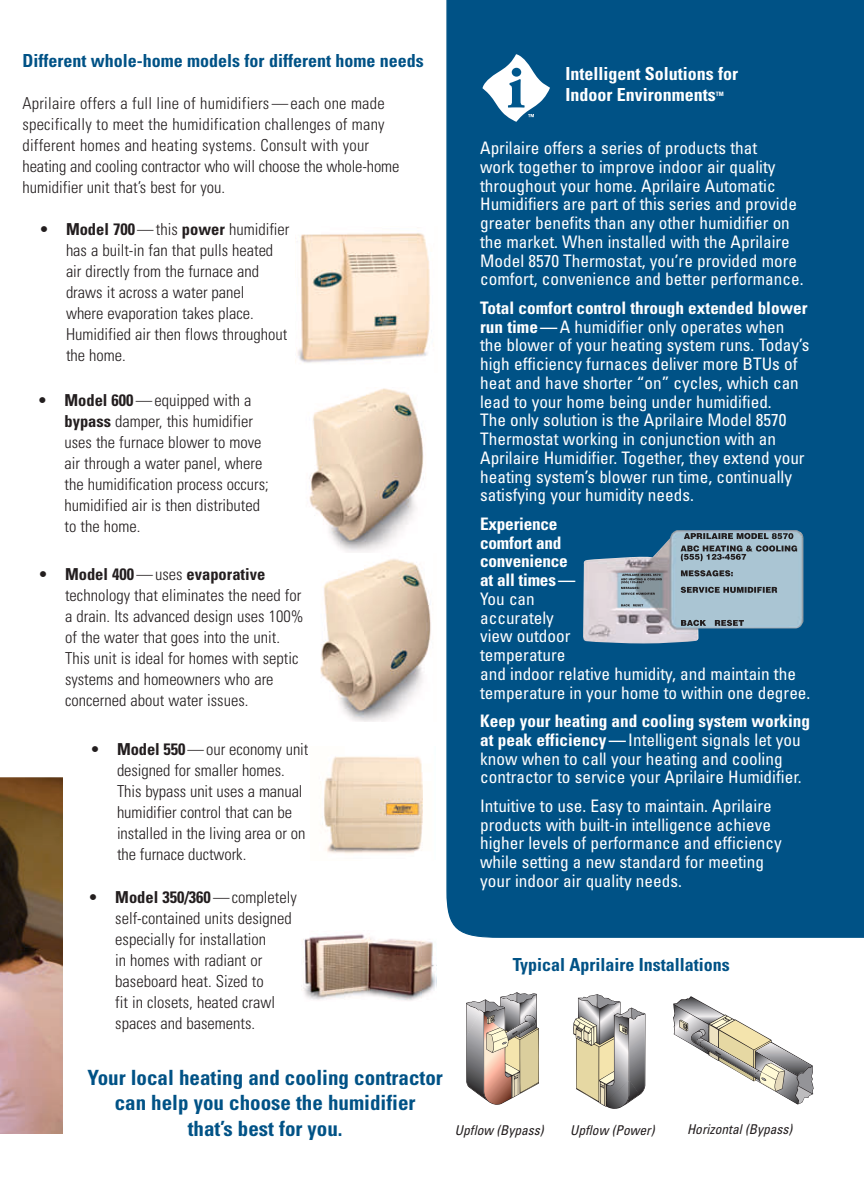
<style>
.page{position:relative;width:864px;height:1188px;background:#fff}
.page>*{position:absolute;margin:0;border:0;box-sizing:border-box;transform-origin:0 0}
.t1{font:700 condensed 21px/25.5px "Univers";color:#005286;text-align:center}
.t2{font:700 condensed 18px "Univers";color:#005286}
.t3{font:700 condensed 18px/21px "Univers";color:#fff}
.t4{font:condensed 17.25px/18.8px "Univers";color:#fff}
.t5{font:300 condensed 16.5px/21px "Univers";color:#231e1f}
.t6{font:italic condensed 13.5px "Univers";color:#231e1f}
.t7{font:700 condensed 6px "Univers";color:#fff}
.s1{font-weight:700}
</style>
<div class="page">
<div style="left:446px;top:0;width:418px;height:938px;background:#005286"></div>
<img style="left:297px;top:233px;width:137px;height:130px">
<img style="left:303px;top:934px;width:133px;height:67px">
<svg style="left:673px;top:996px;width:141px;height:108px"></svg>
<svg style="left:573px;top:994px;width:72px;height:115px"></svg>
<svg style="left:466px;top:992px;width:73px;height:113px;background:#beb1a4"></svg>
<img style="left:583px;top:530px;width:220px;height:113px">
<img style="left:681px;top:545px;width:116px;height:7px">
<img style="left:681px;top:554px;width:65px;height:7px">
<img style="left:681px;top:570px;width:52px;height:6px">
<img style="left:681px;top:587px;width:96px;height:6px">
<img style="left:681px;top:620px;width:63px;height:6px">
<img style="left:684px;top:533px;width:109px;height:6px">
<img style="left:621px;top:578px;width:41px;height:2px">
<img style="left:621px;top:581px;width:23px;height:3px">
<svg style="left:621px;top:587px;width:18px;height:2px"></svg>
<img style="left:621px;top:593px;width:34px;height:2px">
<img style="left:621px;top:604px;width:22px;height:2px">
<img style="left:622px;top:574px;width:38px;height:2px">
<img style="left:0;top:777px;width:63px;height:357px">
<svg style="left:482px;top:54px;width:68px;height:68px"></svg>
<img style="left:309px;top:388px;width:115px;height:164px">
<img style="left:320px;top:559px;width:111px;height:162px">
<img style="left:324px;top:756px;width:99px;height:98px">
<p class="t2" style="left:22px;top:54px;width:403px">Different whole-home models for different home needs</p>
<p class="t5" style="left:22px;top:94px;width:378px">Aprilaire offers a full line of humidifiers — each one made specifically to meet the humidification challenges of many different homes and heating systems. Consult with your heating and cooling contractor who will choose the whole-home humidifier unit that’s best for you.</p>
<p class="t5" style="left:66px;top:220px;width:225px;text-indent:-27px">• <span class="s1">Model 700</span>— this <span class="s1">power</span> humidifier has a built-in fan that pulls heated air directly from the furnace and draws it across a water panel<br>where evaporation takes place.<br>Humidified air then flows throughout the home.</p>
<p class="t5" style="left:65px;top:392px;width:206px;text-indent:-27px">• <span class="s1">Model 600</span>— equipped with a <span class="s1">bypass</span> damper, this humidifier uses the furnace blower to move air through a water panel, where the humidification process occurs; humidified air is then distributed to the home.</p>
<p class="t5" style="left:65px;top:566px;width:240px;text-indent:-27px">• <span class="s1">Model 400</span>— uses <span class="s1">evaporative </span>technology that eliminates the need for a drain. Its advanced design uses 100% of the water that goes into the unit.<br>This unit is ideal for homes with septic systems and homeowners who are concerned about water issues.</p>
<p class="t5" style="left:117px;top:740px;width:193px;text-indent:-27px">• <span class="s1">Model 550</span>— our economy unit designed for smaller homes.<br>This bypass unit uses a manual humidifier control that can be installed in the living area or on the furnace ductwork.</p>
<p class="t5" style="left:115px;top:889px;width:183px;text-indent:-27px">• <span class="s1">Model 350/360</span>— completely self-contained units designed especially for installation<br>in homes with radiant or baseboard heat. Sized to<br>fit in closets, heated crawl spaces and basements.</p>
<p class="t3" style="left:565px;top:65px;width:174px">Intelligent Solutions for<br>Indoor Environments</p>
<p class="t7" style="left:716px;top:92px;width:9px">TM</p>
<p class="t4" style="left:480px;top:140px;width:325px">Aprilaire offers a series of products that<br>work together to improve indoor air quality throughout your home. Aprilaire Automatic Humidifiers are part of this series and provide greater benefits than any other humidifier on the market. When installed with the Aprilaire Model 8570 Thermostat, you’re provided more comfort, convenience and better performance.</p>
<p class="t4" style="left:480px;top:300px;width:331px"><span class="s1">Total comfort control through extended blower run time —</span>A humidifier only operates when the blower of your heating system runs. Today’s high efficiency furnaces deliver more BTUs of heat and have shorter “on” cycles, which can lead to your home being under humidified.<br>The only solution is the Aprilaire Model 8570<br>Thermostat working in conjunction with an Aprilaire Humidifier. Together, they extend your heating system’s blower run time, continually satisfying your humidity needs.</p>
<p class="t4" style="left:480px;top:516px;width:332px"><span class="s1">Experience<br>comfort and<br>convenience<br>at all times —<br></span>You can<br>accurately<br>view outdoor<br>temperature<br>and indoor relative humidity, and maintain the temperature in your home to within one degree.</p>
<p class="t4" style="left:480px;top:713px;width:331px"><span class="s1">Keep your heating and cooling system working at peak efficiency —</span>Intelligent signals let you know when to call your heating and cooling contractor to service your Aprilaire Humidifier.</p>
<p class="t4" style="left:480px;top:798px;width:303px">Intuitive to use. Easy to maintain. Aprilaire products with built-in intelligence achieve higher levels of performance and efficiency while setting a new standard for meeting your indoor air quality needs.</p>
<p class="t2" style="left:513px;top:958px;width:219px">Typical Aprilaire Installations</p>
<p class="t1" style="left:87px;top:1066px;width:357px">Your local heating and cooling contractor can help you choose the humidifier<br>that’s best for you.</p>
<p class="t6" style="left:455px;top:1125px;width:93px">Upflow (Bypass)</p>
<p class="t6" style="left:570px;top:1125px;width:88px">Upflow (Power)</p>
<p class="t6" style="left:687px;top:1124px;width:109px">Horizontal(Bypass)</p>
</div>
